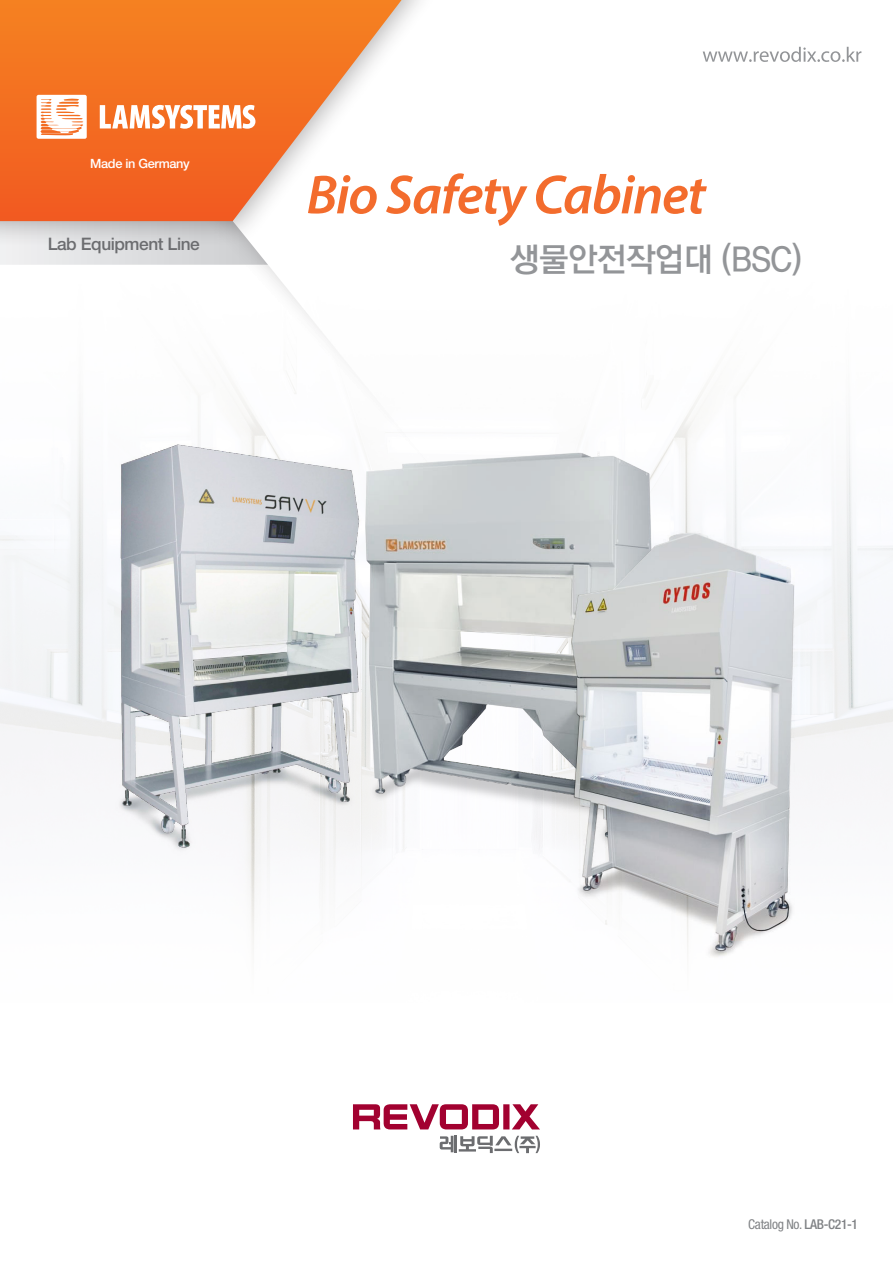
<style>
.page{position:relative;width:893px;height:1263px;background:#fff}
.page>*{position:absolute;margin:0;border:0;box-sizing:border-box;transform-origin:0 0}
.t1{font:italic 600 55.5px "Myriad Pro";letter-spacing:-.025em;color:#f36c2d}
.t2{font:33px "YDVYGO540";letter-spacing:-.025em;color:#939598}
.t3{font:500 17.25px "Helvetica Neue LT Std";letter-spacing:-.025em;color:#6c6d70}
.t4{font:condensed 13.5px "Helvetica Neue LT Std";letter-spacing:-.025em;color:#808285}
.t5{font:500 12.75px "Helvetica Neue LT Std";letter-spacing:-.025em;color:#fff}
.s1{font-weight:500}
</style>
<div class="page">
<svg style="left:0;top:248px;width:44px;height:16px"></svg>
<svg style="left:54px;top:46px;width:808px;height:218px"></svg>
<div style="left:0;top:0;width:441px;height:248px;background:#231f20;opacity:.33"></div>
<svg style="left:0;top:0;width:402px;height:221px"></svg>
<img style="left:0;top:264px;width:893px;height:685px">
<svg style="left:703px;top:47px;width:158px;height:15px"></svg>
<hr style="left:454px;top:1136px;width:3px;height:17px;background:#6c6d70">
<svg style="left:440px;top:1136px;width:13px;height:16px"></svg>
<svg style="left:459px;top:1136px;width:81px;height:17px"></svg>
<div style="left:503px;top:1104px;width:6px;height:25px;background:#a20130"></div>
<svg style="left:512px;top:1104px;width:28px;height:25px"></svg>
<svg style="left:353px;top:1104px;width:146px;height:25px"></svg>
<img style="left:85px;top:434px;width:308px;height:434px">
<img style="left:345px;top:427px;width:342px;height:426px">
<svg style="left:37px;top:95px;width:50px;height:44px"></svg>
<svg style="left:100px;top:105px;width:155px;height:24px"></svg>
<img style="left:516px;top:501px;width:317px;height:456px">
<img style="left:572px;top:533px;width:222px;height:417px">
<p class="t5" style="left:90px;top:156px;width:101px">Made in Germany</p>
<p class="t3" style="left:48px;top:234px;width:154px">Lab Equipment Line</p>
<p class="t1" style="left:306px;top:159px;width:401px">Bio Safety Cabinet</p>
<p class="t2" style="left:510px;top:240px;width:293px">생물안전작업대 (BSC)</p>
<p class="t4" style="left:748px;top:1216px;width:111px">Catalog No. <span class="s1">LAB-C21-1</span></p>
</div>
